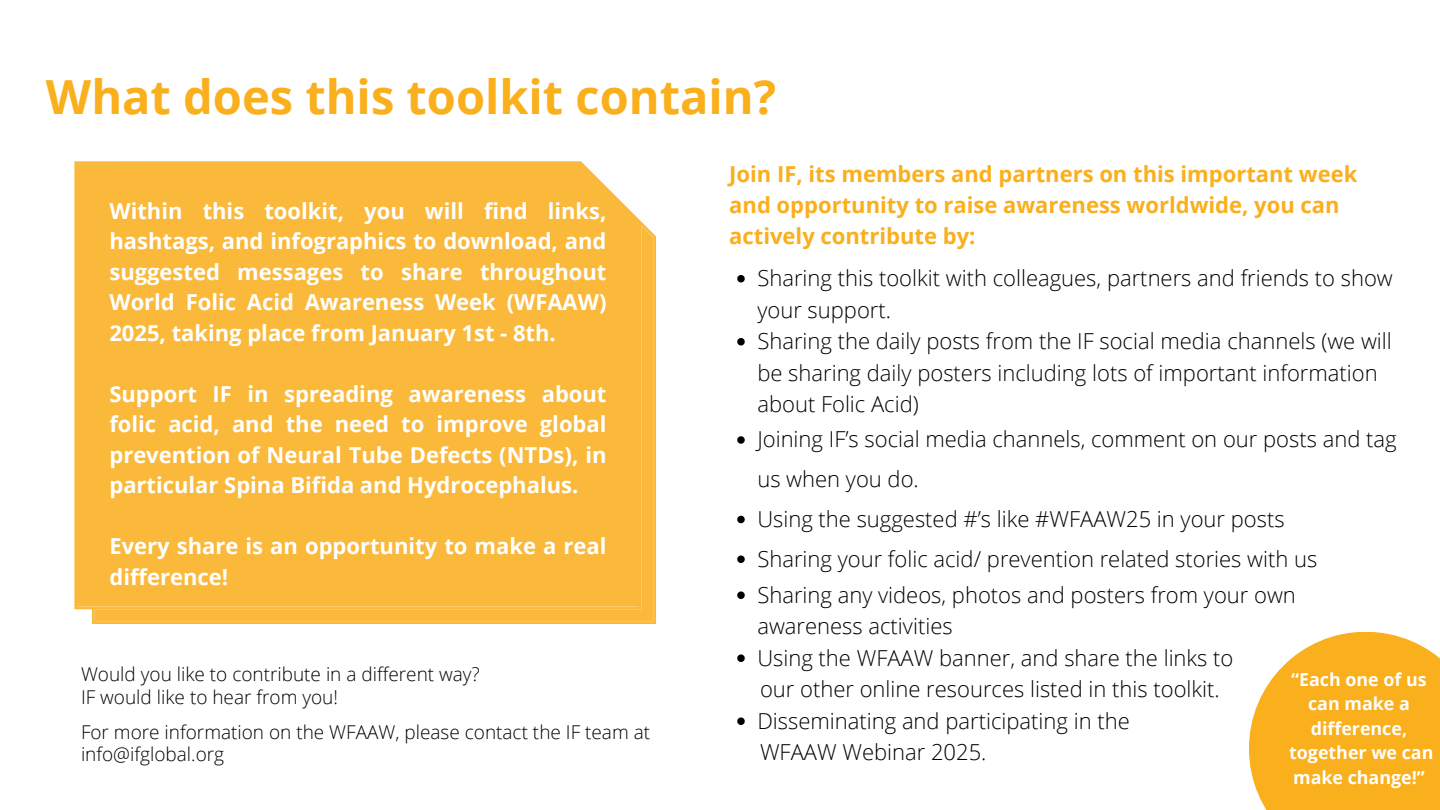
<style>
.page{position:relative;width:1440px;height:810px;background:#fff}
.page>*{position:absolute;margin:0;border:0;box-sizing:border-box;transform-origin:0 0}
.t1{font:700 47px "Open Sans";color:#faaf1d}
.t2{font:300 22px/31.5px "Open Sans";color:#000}
.t3{font:700 22px/30.5px "Open Sans";color:#fff;text-align:justify}
.t4{font:700 22px/30.8px "Open Sans";color:#faaf1d}
.t5{font:300 19px/22.5px "Open Sans";color:#000}
.t6{font:700 17.9px/24.5px "Open Sans";color:#fff;text-align:center}
</style>
<div class="page">
<svg style="left:737px;top:275px;width:8px;height:7px"></svg>
<svg style="left:737px;top:338px;width:8px;height:7px"></svg>
<svg style="left:737px;top:436px;width:8px;height:8px"></svg>
<svg style="left:737px;top:516px;width:8px;height:7px"></svg>
<svg style="left:737px;top:555px;width:8px;height:8px"></svg>
<svg style="left:737px;top:591px;width:8px;height:8px"></svg>
<svg style="left:737px;top:654px;width:8px;height:8px"></svg>
<svg style="left:737px;top:717px;width:8px;height:8px"></svg>
<div style="left:1249px;top:632px;width:191px;height:178px;background:#faaf1d"></div>
<div style="left:74px;top:161px;width:582px;height:463px;background:#fab93b"></div>
<h3 class="t1" style="left:46px;top:64px;width:732px">What does this toolkit contain?</h3>
<p class="t3" style="left:109px;top:195px;width:499px">Within this toolkit, you will find links, hashtags, and infographics to download, and suggested messages to share throughout World Folic Acid Awareness Week (WFAAW)<br>2025, taking place from January 1st - 8th.</p>
<p class="t3" style="left:109px;top:378px;width:499px">Support IF in spreading awareness about folic acid, and the need to improve global prevention of Neural Tube Defects (NTDs), in particular Spina Bifida and Hydrocephalus.</p>
<p class="t3" style="left:109px;top:531px;width:499px">Every share is an opportunity to make a real difference!</p>
<p class="t5" style="left:81px;top:662px;width:400px">Would you like to contribute in a different way?</p>
<h3 class="t5" style="left:81px;top:685px;width:258px">IF would like to hear from you!</h3>
<h4 class="t5" style="left:81px;top:720px;width:571px">For more information on the WFAAW, please contact the IF team at info@ifglobal.org</h4>
<h1 class="t4" style="left:729px;top:158px;width:630px">Join IF, its members and partners on this important week and opportunity to raise awareness worldwide, you can actively contribute by:</h1>
<p class="t2" style="left:757px;top:262px;width:637px">Sharing this toolkit with colleagues, partners and friends to show your support.</p>
<h2 class="t2" style="left:757px;top:325px;width:636px">Sharing the daily posts from the IF social media channels (we will be sharing daily posters including lots of important information about Folic Acid)</h2>
<h2 class="t2" style="left:757px;top:419px;width:641px;line-height:39.8px">Joining IF’s social media channels, comment on our posts and tag us when you do.</h2>
<p class="t2" style="left:757px;top:503px;width:529px">Using the suggested #’s like #WFAAW25 in your posts</p>
<p class="t2" style="left:757px;top:542px;width:562px">Sharing your folic acid/ prevention related stories with us</p>
<p class="t2" style="left:757px;top:578px;width:540px">Sharing any videos, photos and posters from your own awareness activities</p>
<h2 class="t2" style="left:757px;top:641px;width:478px">Using the WFAAW banner, and share the links to</h2>
<p class="t2" style="left:760px;top:673px;width:461px">our other online resources listed in this toolkit.</p>
<p class="t2" style="left:757px;top:704px;width:374px">Disseminating and participating in the</p>
<p class="t2" style="left:760px;top:736px;width:228px">WFAAW Webinar 2025.</p>
<p class="t6" style="left:1289px;top:666px;width:146px">“Each one of us can make a difference, together we can make change!”</p>
</div>
